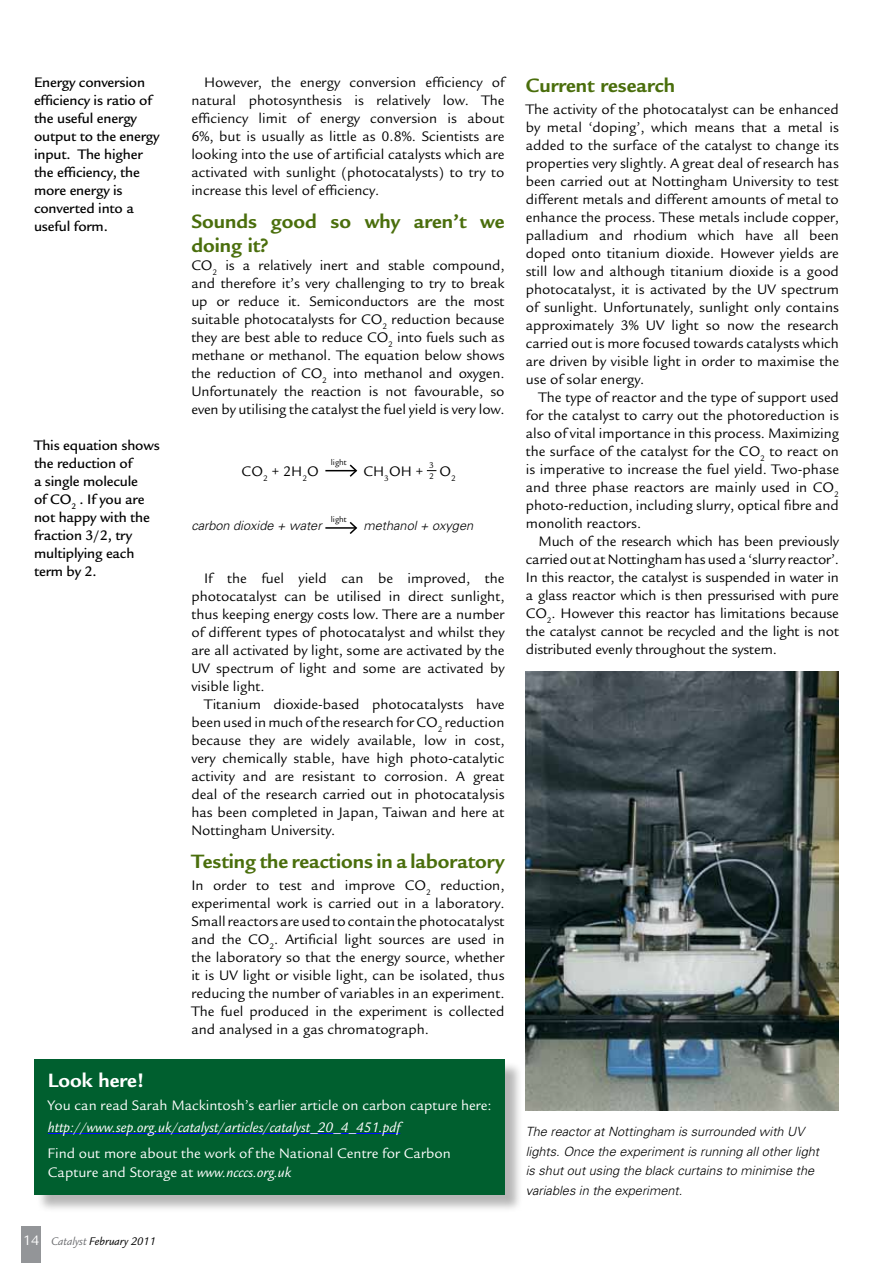
<style>
.page{position:relative;width:893px;height:1263px;background:#fff}
.page>*{position:absolute;margin:0;border:0;box-sizing:border-box;transform-origin:0 0}
.t1{font:700 21px/24px "Legacy Sans";color:#4a6e0c}
.t2{font:700 21px "Legacy Sans";color:#fff}
.t3{font:15px/18px "Legacy Sans";color:#000;text-align:justify}
.t4{font:500 15px/18px "Legacy Sans";letter-spacing:-.01em;color:#000}
.t5{font:15px/18px "Legacy Sans";color:#fff}
.t6{font:italic 15px "Legacy Sans";color:#fff}
.t7{font:italic 300 12.75px/19.5px "Univers";color:#000}
.t8{font:italic 12px "Legacy Sans";color:#000}
.t9{font:9px/10.8px "Legacy Sans";color:#000}
.t10{font:8.7px "Legacy Sans";color:#000}
.s1{font-style:italic}
.s2{font-style:normal;font-size:15px;color:#fff}
.s3{color:#6d6e71}
</style>
<div class="page">
<div style="left:21px;top:1226px;width:20px;height:37px;background:#939598"></div>
<div style="left:36px;top:1061px;width:487px;height:152px;background:#000;opacity:.29"></div>
<div style="left:34px;top:1059px;width:470px;height:135px;background:#005f2f"></div>
<hr style="left:48px;top:1133px;width:352px;height:1px;background:#000dff">
<img style="left:526px;top:671px;width:313px;height:439px">
<hr style="left:325px;top:527px;width:31px;height:2px;background:#000">
<svg style="left:348px;top:522px;width:10px;height:12px"></svg>
<hr style="left:325px;top:470px;width:31px;height:1px;background:#000">
<svg style="left:348px;top:464px;width:10px;height:13px"></svg>
<p class="t4" style="left:34px;top:73px;width:127px">Energy conversion efficiency is ratio of the useful energy output to the energy input. The higher the efficiency, the more energy is converted into a useful form.</p>
<p class="t4" style="left:34px;top:436px;width:127px">This equation shows the reduction of<br>a single molecule<br>of CO<sub>2</sub> . If you are not happy with the fraction 3/2, try multiplying each term by 2.</p>
<p class="t3" style="left:191px;top:74px;width:315px;text-indent:13px">However, the energy conversion efficiency of natural photosynthesis is relatively low. The efficiency limit of energy conversion is about 6%, but is usually as little as 0.8%. Scientists are looking into the use of artificial catalysts which are activated with sunlight (photocatalysts) to try to increase this level of efficiency.</p>
<h1 class="t1" style="left:191px;top:209px;width:315px">Sounds good so why aren’t we doing it?</h1>
<p class="t3" style="left:191px;top:256px;width:315px">CO<sub>2</sub> is a relatively inert and stable compound, and therefore it’s very challenging to try to break up or reduce it. Semiconductors are the most suitable photocatalysts for CO<sub>2</sub> reduction because they are best able to reduce CO<sub>2</sub> into fuels such as methane or methanol. The equation below shows the reduction of CO<sub>2</sub> into methanol and oxygen.<br>Unfortunately the reaction is not favourable, so even by utilising the catalyst the fuel yield is very low.</p>
<p class="t10" style="left:331px;top:457px;width:18px">light</p>
<p class="t9" style="left:429px;top:460px;width:6px">3<br>2</p>
<p class="t3" style="left:242px;top:462px;width:79px">CO<sub>2</sub> + 2H<sub>2</sub>O</p>
<p class="t3" style="left:363px;top:462px;width:94px">CH<sub>3</sub>OH + O<sub>2</sub></p>
<p class="t10" style="left:331px;top:514px;width:18px">light</p>
<p class="t7" style="left:191px;top:515px;width:132px">carbon dioxide + water</p>
<p class="t7" style="left:363px;top:515px;width:111px">methanol + oxygen</p>
<p class="t3" style="left:191px;top:569px;width:315px;text-indent:13px">If the fuel yield can be improved, the photocatalyst can be utilised in direct sunlight, thus keeping energy costs low. There are a number of different types of photocatalyst and whilst they are all activated by light, some are activated by the UV spectrum of light and some are activated by visible light.</p>
<p class="t3" style="left:191px;top:695px;width:315px;text-indent:13px">Titanium dioxide-based photocatalysts have been used in much of the research for CO<sub>2</sub> reduction because they are widely available, low in cost, very chemically stable, have high photo-catalytic activity and are resistant to corrosion. A great deal of the research carried out in photocatalysis has been completed in Japan, Taiwan and here at Nottingham University.</p>
<h1 class="t1" style="left:191px;top:849px;width:315px">Testing the reactions in a laboratory</h1>
<p class="t3" style="left:191px;top:876px;width:315px">In order to test and improve CO<sub>2</sub> reduction, experimental work is carried out in a laboratory.<br>Small reactors are used to contain the photocatalyst and the CO<sub>2</sub>. Artificial light sources are used in the laboratory so that the energy source, whether it is UV light or visible light, can be isolated, thus reducing the number of variables in an experiment.<br>The fuel produced in the experiment is collected and analysed in a gas chromatograph.</p>
<h1 class="t2" style="left:48px;top:1069px;width:98px">Look here!</h1>
<p class="t5" style="left:48px;top:1096px;width:445px">You can read Sarah Mackintosh’s earlier article on carbon capture here:</p>
<p class="t6" style="left:48px;top:1119px;width:354px">http://www.sep.org.uk/catalyst/articles/catalyst_20_4_451.pdf</p>
<p class="t5" style="left:48px;top:1145px;width:404px">Find out more about the work of the National Centre for Carbon<br>Capture and Storage at <span class="s1">www.ncccs.org.uk</span></p>
<p class="t8" style="left:23px;top:1235px;width:134px"><span class="s2">14</span> <span class="s3">Catalyst</span> February 2011</p>
<h1 class="t1" style="left:526px;top:73px;width:151px">Current research</h1>
<p class="t3" style="left:526px;top:101px;width:315px">The activity of the photocatalyst can be enhanced by metal ‘doping’, which means that a metal is added to the surface of the catalyst to change its properties very slightly. A great deal of research has been carried out at Nottingham University to test different metals and different amounts of metal to enhance the process. These metals include copper, palladium and rhodium which have all been doped onto titanium dioxide. However yields are still low and although titanium dioxide is a good photocatalyst, it is activated by the UV spectrum of sunlight. Unfortunately, sunlight only contains approximately 3% UV light so now the research carried out is more focused towards catalysts which are driven by visible light in order to maximise the use of solar energy.</p>
<p class="t3" style="left:526px;top:389px;width:315px;text-indent:13px">The type of reactor and the type of support used for the catalyst to carry out the photoreduction is also of vital importance in this process. Maximizing the surface of the catalyst for the CO<sub>2</sub> to react on is imperative to increase the fuel yield. Two-phase and three phase reactors are mainly used in CO<sub>2 </sub>photo-reduction, including slurry, optical fibre and monolith reactors.</p>
<p class="t3" style="left:526px;top:533px;width:315px;text-indent:13px">Much of the research which has been previously carried out at Nottingham has used a ‘slurry reactor’.<br>In this reactor, the catalyst is suspended in water in a glass reactor which is then pressurised with pure CO<sub>2</sub>. However this reactor has limitations because the catalyst cannot be recycled and the light is not distributed evenly throughout the system.</p>
<p class="t7" style="left:526px;top:1121px;width:295px">The reactor at Nottingham is surrounded with UV lights. Once the experiment is running all other light is shut out using the black curtains to minimise the variables in the experiment.</p>
</div>
